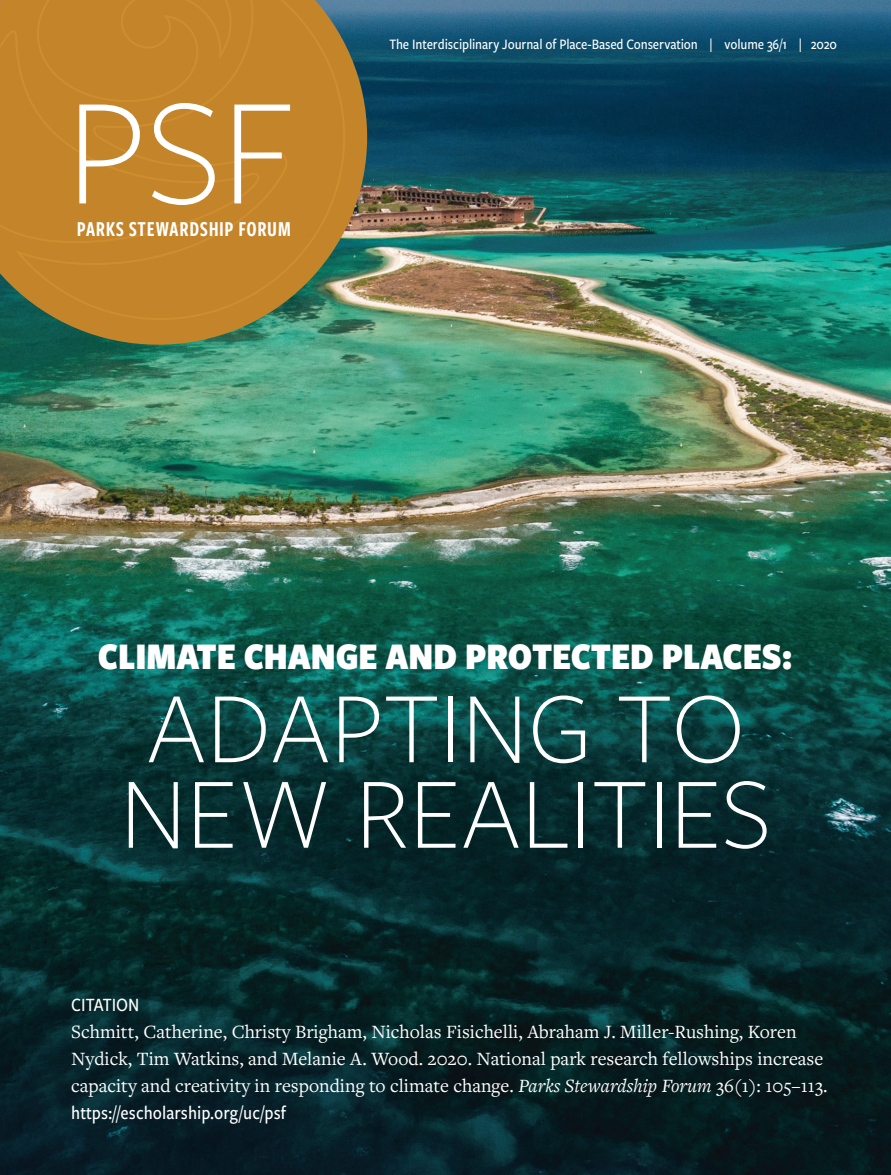
<style>
.page{position:relative;width:891px;height:1175px;background:#fff}
.page>*{position:absolute;margin:0;border:0;box-sizing:border-box;transform-origin:0 0}
.t1{font:300 158.1px "Freight Sans Pro";color:#fff}
.t2{font:300 105px/85.5px "Freight Sans Pro";color:#fff}
.t3{font:900 39px "Freight Sans Cnd Pro";color:#fff}
.t4{font:22.2px "Freight Sans Cmp Pro Semi";letter-spacing:.025em;color:#fff}
.t5{font:19.5px/27px "Freight Text Pro";color:#fff}
.t6{font:500 19.5px "Freight Sans Cnd Pro";color:#fff}
.t7{font:500 15px "Freight Sans Cnd Pro";letter-spacing:-.01em;color:#fff}
.s1{font-style:italic}
</style>
<div class="page">
<img style="left:0;top:0;width:891px;height:1174px">
<img style="left:0;top:0;width:367px;height:345px">
<svg style="left:0;top:0;width:345px;height:320px;background:#bd832c"></svg>
<h1 class="t1" style="left:66px;top:47px;width:230px">PSF</h1>
<p class="t4" style="left:77px;top:214px;width:216px">PARKS STEWARDSHIP FORUM</p>
<p class="t7" style="left:389px;top:34px;width:449px">The Interdisciplinary Journal of Place-Based Conservation | volume 36/1 | 2020</p>
<h3 class="t3" style="left:98px;top:628px;width:696px">CLIMATE CHANGE AND PROTECTED PLACES:</h3>
<h2 class="t2" style="left:120px;top:681px;width:652px">ADAPTING TO<br>N EW REALITIES</h2>
<p class="t6" style="left:71px;top:991px;width:70px">CITATION</p>
<p class="t5" style="left:71px;top:1017px;width:758px">Schmitt, Catherine, Christy Brigham, Nicholas Fisichelli, Abraham J. Miller-Rushing, Koren<br>Nydick, Tim Watkins, and Melanie A. Wood. 2020. National park research fellowships increase capacity and creativity in responding to climate change. <span class="s1">Parks Stewardship Forum</span> 36(1): 105–113.</p>
<p class="t6" style="left:71px;top:1099px;width:216px">https://escholarship.org/uc/psf</p>
</div>
